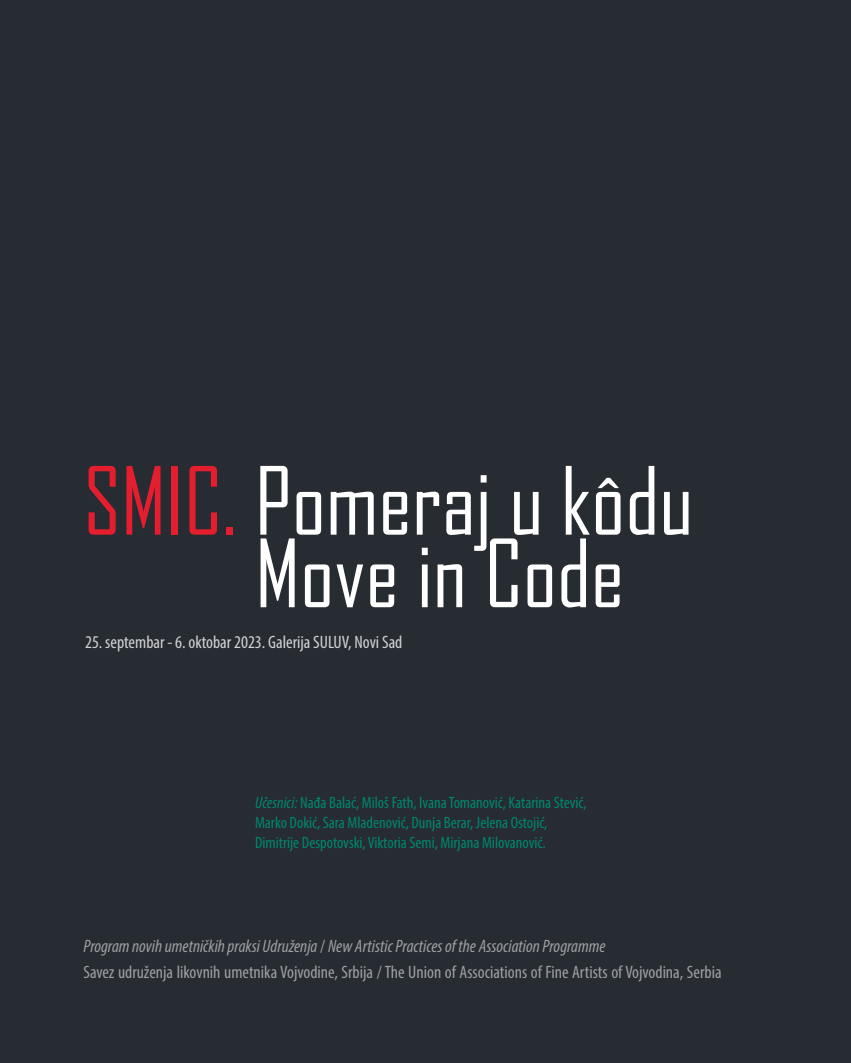
<style>
.page{position:relative;width:851px;height:1063px;background:#fff}
.page>*{position:absolute;margin:0;border:0;box-sizing:border-box;transform-origin:0 0}
.t1{font:90px "Agency FB";color:#fff}
.t2{font:condensed 18px "Myriad Pro";color:#9d9fa2}
.t3{font:italic condensed 18px "Myriad Pro";color:#9d9fa2}
.t4{font:condensed 18px "Myriad Pro";color:#d1d2d4}
.t5{font:condensed 16.5px/19.8px "Myriad Pro";color:#00876e}
.s1{color:#e41d2f}
.s2{font-style:italic}
.s3{font-style:normal}
</style>
<div class="page">
<div style="left:0;top:0;width:850px;height:1063px;background:#272b32"></div>
<h1 class="t1" style="left:83px;top:446px;width:611px"><span class="s1">SMIC.</span> Pomeraj u kôdu</h1>
<h1 class="t1" style="left:255px;top:519px;width:371px">Move in Code</h1>
<p class="t4" style="left:85px;top:631px;width:319px">25. septembar - 6. oktobar 2023. Galerija SULUV, Novi Sad</p>
<p class="t5" style="left:255px;top:793px;width:333px"><span class="s2">Učesnici:</span> Nađa Balać, Miloš Fath, Ivana Tomanović, Katarina Stević,<br>Marko Dokić, Sara Mladenović, Dunja Berar, Jelena Ostojić,<br>Dimitrije Despotovski, Viktoria Semi, Mirjana Milovanović.</p>
<p class="t3" style="left:83px;top:936px;width:523px">Program novih umetničkih praksi Udruženja <span class="s3">/</span> New Artistic Practices of the Association Programme</p>
<p class="t2" style="left:83px;top:961px;width:639px">Savez udruženja likovnih umetnika Vojvodine, Srbija / The Union of Associations of Fine Artists of Vojvodina, Serbia</p>
</div>
